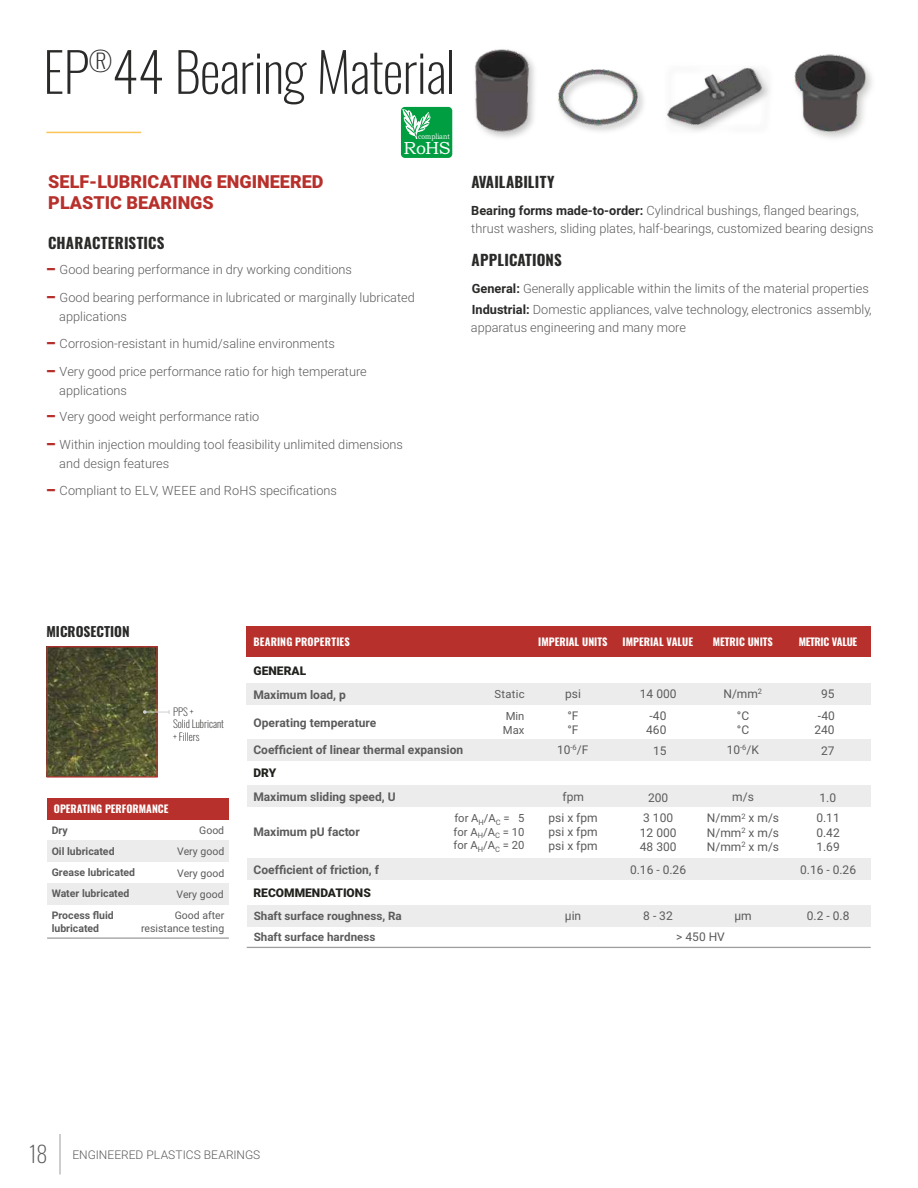
<style>
.page{position:relative;width:918px;height:1188px;background:#fff}
.page>*{position:absolute;margin:0;border:0;box-sizing:border-box;transform-origin:0 0}
.t1{font:200 54px "Oswald";letter-spacing:-.015em;color:#2a2a29}
.t2{font:200 27px "Oswald";color:#2a2a29}
.t3{font:900 18px/21.6px "Roboto";color:#b8302b}
.t4{font:17.7px "Bookman Old Style";color:#fefefe}
.t5{font:700 15px "Oswald";letter-spacing:.015em;color:#2a2a29}
.t6{font:700 13.5px "Oswald";color:#2a2a29}
.t7{font:300 12.75px/19px "Roboto";color:#5c5b5b}
.t8{font:12px/14.4px "Roboto";color:#5c5b5b}
.t9{font:700 12px "Roboto";color:#5c5b5b}
.t10{font:300 12px "Roboto";color:#5c5b5b}
.t11{font:900 12px "Roboto";color:#21211d}
.t12{font:700 11.7px/20.9px "Roboto";color:#5c5b5b}
.t13{font:11.25px/13.5px "Roboto";color:#5c5b5b}
.t14{font:700 10.5px "Oswald";color:#fefefe}
.t15{font:700 10.5px/13.8px "Roboto";color:#5c5b5b}
.t16{font:10.5px/12.6px "Roboto";color:#5c5b5b;text-align:right}
.t17{font:200 10.5px/12.9px "Oswald";color:#2a2a29}
.t18{font:700 10.5px "Oswald";letter-spacing:-.03em;color:#fefefe}
.t19{font:7.65px "Bookman Old Style";color:#fefefe;scale:.84 1}
.t20{font:7.5px "Roboto";color:#5c5b5b}
.s1{font-weight:700;color:#2a2a29}
.s2{font-family:"Oswald";font-weight:200;font-size:22.5px}
</style>
<div class="page">
<hr style="left:60px;top:1134px;width:1px;height:40px;background:#9d9d9d">
<hr style="left:46px;top:132px;width:95px;height:1px;background:#fbc558">
<img style="left:793px;top:54px;width:74px;height:79px">
<img style="left:474px;top:49px;width:56px;height:86px">
<img style="left:557px;top:69px;width:83px;height:58px">
<img style="left:665px;top:65px;width:99px;height:61px">
<img style="left:46px;top:647px;width:110px;height:130px">
<div style="left:247px;top:786px;width:624px;height:21px;background:#ececec"></div>
<div style="left:247px;top:858px;width:624px;height:21px;background:#ececec"></div>
<div style="left:247px;top:684px;width:624px;height:21px;background:#ececec"></div>
<div style="left:247px;top:626px;width:624px;height:31px;background:#b8302b"></div>
<div style="left:47px;top:883px;width:182px;height:22px;background:#ececec"></div>
<div style="left:47px;top:841px;width:182px;height:21px;background:#ececec"></div>
<div style="left:47px;top:798px;width:182px;height:21px;background:#b8302b"></div>
<div style="left:47px;top:646px;width:111px;height:132px;border:1px solid #b8302b"></div>
<svg style="left:143px;top:710px;width:27px;height:4px"></svg>
<div style="left:247px;top:905px;width:624px;height:21px;background:#ececec"></div>
<hr style="left:247px;top:947px;width:624px;height:1px;background:#9d9d9d">
<div style="left:247px;top:739px;width:624px;height:21px;background:#ececec"></div>
<hr style="left:47px;top:937px;width:182px;height:2px;background:#9d9d9d">
<div style="left:401px;top:107px;width:51px;height:51px;background:#009e40;border-radius:4px"></div>
<svg style="left:400px;top:109px;width:31px;height:30px"></svg>
<h1 class="t1" style="left:43px;top:35px;width:414px">EP 44 Bearing Material</h1>
<h3 class="t4" style="left:403px;top:142px;width:49px">RoHS</h3>
<h2 class="t2" style="left:89px;top:43px;width:25px">®</h2>
<p class="t19" style="left:418px;top:133px;width:39px">compliant</p>
<h3 class="t3" style="left:48px;top:173px;width:277px">SELF-LUBRICATING ENGINEERED<br>PLASTIC BEARINGS</h3>
<p class="t5" style="left:48px;top:232px;width:118px">CHARACTERISTICS</p>
<p class="t7" style="left:47px;top:261px;width:306px"><sup>_</sup> Good bearing performance in dry working conditions</p>
<p class="t7" style="left:59px;top:289px;width:357px;text-indent:-12px"><sup>_</sup> Good bearing performance in lubricated or marginally lubricated applications</p>
<p class="t7" style="left:47px;top:335px;width:289px"><sup>_</sup> Corrosion-resistant in humid/saline environments</p>
<p class="t7" style="left:59px;top:363px;width:309px;text-indent:-12px"><sup>_</sup> Very good price performance ratio for high temperature applications</p>
<p class="t7" style="left:47px;top:408px;width:214px"><sup>_</sup> Very good weight performance ratio</p>
<p class="t7" style="left:59px;top:436px;width:345px;text-indent:-12px"><sup>_</sup> Within injection moulding tool feasibility unlimited dimensions and design features</p>
<p class="t7" style="left:47px;top:482px;width:291px"><sup>_</sup> Compliant to ELV, WEEE and RoHS specifications</p>
<p class="t5" style="left:472px;top:172px;width:84px">AVAILABILITY</p>
<p class="t7" style="left:471px;top:202px;width:404px;line-height:18.1px"><span class="s1">Bearing forms made-to-order:</span> Cylindrical bushings, flanged bearings, thrust washers, sliding plates, half-bearings, customized bearing designs</p>
<p class="t5" style="left:472px;top:250px;width:92px">APPLICATIONS</p>
<p class="t7" style="left:472px;top:279px;width:401px;line-height:21.1px"><span class="s1">General:</span> Generally applicable within the limits of the material properties<br><span class="s1">Industrial:</span> Domestic appliances, valve technology, electronics assembly,</p>
<p class="t7" style="left:471px;top:320px;width:217px">apparatus engineering and many more</p>
<p class="t6" style="left:46px;top:623px;width:85px">MICROSECTION</p>
<p class="t14" style="left:253px;top:635px;width:98px">BEARING PROPERTIES</p>
<p class="t11" style="left:254px;top:666px;width:54px">GENERAL</p>
<p class="t14" style="left:538px;top:635px;width:71px">IMPERIAL UNITS</p>
<p class="t14" style="left:623px;top:635px;width:72px">IMPERIAL VALUE</p>
<p class="t14" style="left:713px;top:635px;width:62px">METRIC UNITS</p>
<p class="t18" style="left:799px;top:635px;width:60px">METRIC VALUE</p>
<p class="t17" style="left:173px;top:705px;width:52px">PPS +<br>Solid Lubricant + Fillers</p>
<p class="t14" style="left:54px;top:802px;width:116px">OPERATING PERFORMANCE</p>
<p class="t15" style="left:52px;top:844px;width:64px">Oil lubricated</p>
<p class="t16" style="left:177px;top:846px;width:49px">Very good</p>
<p class="t15" style="left:52px;top:865px;width:85px">Grease lubricated</p>
<p class="t16" style="left:177px;top:868px;width:49px">Very good</p>
<p class="t15" style="left:52px;top:886px;width:79px">Water lubricated</p>
<p class="t16" style="left:177px;top:889px;width:49px">Very good</p>
<p class="t15" style="left:52px;top:908px;width:64px">Process fluid lubricated</p>
<p class="t16" style="left:141px;top:910px;width:85px">Good after resistance testing</p>
<p class="t15" style="left:52px;top:823px;width:18px">Dry</p>
<p class="t16" style="left:199px;top:825px;width:27px">Good</p>
<p class="t13" style="left:494px;top:688px;width:32px">Static</p>
<p class="t8" style="left:565px;top:688px;width:17px">psi</p>
<p class="t8" style="left:640px;top:688px;width:38px">14 000</p>
<p class="t8" style="left:723px;top:688px;width:40px">N/mm<sup>2</sup></p>
<p class="t9" style="left:253px;top:686px;width:94px">Maximum load, p</p>
<p class="t8" style="left:821px;top:688px;width:15px">95</p>
<p class="t13" style="left:503px;top:711px;width:23px">Min<br>Max</p>
<p class="t8" style="left:567px;top:710px;width:13px">°F °F</p>
<p class="t8" style="left:646px;top:710px;width:22px">-40<br>460</p>
<p class="t8" style="left:814px;top:710px;width:22px">-40<br>240</p>
<p class="t8" style="left:737px;top:710px;width:14px">°C °C</p>
<p class="t9" style="left:254px;top:714px;width:124px">Operating temperature</p>
<p class="t11" style="left:253px;top:768px;width:24px">DRY</p>
<p class="t9" style="left:253px;top:788px;width:144px">Maximum sliding speed, U</p>
<p class="t9" style="left:253px;top:823px;width:108px">Maximum pU factor</p>
<p class="t9" style="left:254px;top:862px;width:127px">Coefficient of friction, f</p>
<p class="t9" style="left:253px;top:741px;width:211px">Coefficient of linear thermal expansion</p>
<p class="t8" style="left:557px;top:744px;width:33px">10 /F</p>
<p class="t8" style="left:653px;top:745px;width:15px">15</p>
<p class="t8" style="left:821px;top:745px;width:15px">27</p>
<p class="t20" style="left:571px;top:745px;width:8px">-6</p>
<p class="t20" style="left:740px;top:745px;width:8px">-6</p>
<p class="t8" style="left:727px;top:744px;width:34px">10 /K</p>
<p class="t8" style="left:563px;top:791px;width:23px">fpm</p>
<p class="t8" style="left:648px;top:792px;width:22px">200</p>
<p class="t8" style="left:732px;top:791px;width:23px">m/s</p>
<p class="t8" style="left:820px;top:792px;width:18px">1.0</p>
<p class="t8" style="left:549px;top:811px;width:51px;text-align:justify">psi x fpm psi x fpm psi x fpm</p>
<p class="t8" style="left:640px;top:812px;width:38px">3 100<br>12 000<br>48 300</p>
<p class="t8" style="left:707px;top:812px;width:74px;text-align:justify">N/mm<sup>2</sup> x m/s N/mm<sup>2</sup> x m/s N/mm<sup>2</sup> x m/s</p>
<p class="t8" style="left:816px;top:812px;width:25px;text-align:justify">0.11<br>0.42<br>1.69</p>
<p class="t8" style="left:630px;top:864px;width:58px">0.16 - 0.26</p>
<p class="t8" style="left:800px;top:864px;width:58px">0.16 - 0.26</p>
<p class="t13" style="left:454px;top:813px;width:72px;text-align:justify">for A<sub>H</sub>/A<sub>C</sub> = 5 for A<sub>H</sub>/A<sub>C</sub> = 10 for A<sub>H</sub>/A<sub>C</sub> = 20</p>
<p class="t11" style="left:253px;top:888px;width:119px">RECOMMENDATIONS</p>
<p class="t12" style="left:254px;top:905px;width:150px">Shaft surface roughness, Ra<br>Shaft surface hardness</p>
<p class="t8" style="left:734px;top:910px;width:19px">μm</p>
<p class="t8" style="left:565px;top:910px;width:18px">μin</p>
<p class="t8" style="left:643px;top:910px;width:31px">8 - 32</p>
<p class="t8" style="left:807px;top:910px;width:44px">0.2 - 0.8</p>
<p class="t8" style="left:676px;top:931px;width:50px">&gt; 450 HV</p>
<p class="t10" style="left:28px;top:1150px;width:234px"><span class="s2">18</span> ENGINEERED PLASTICS BEARINGS</p>
</div>
